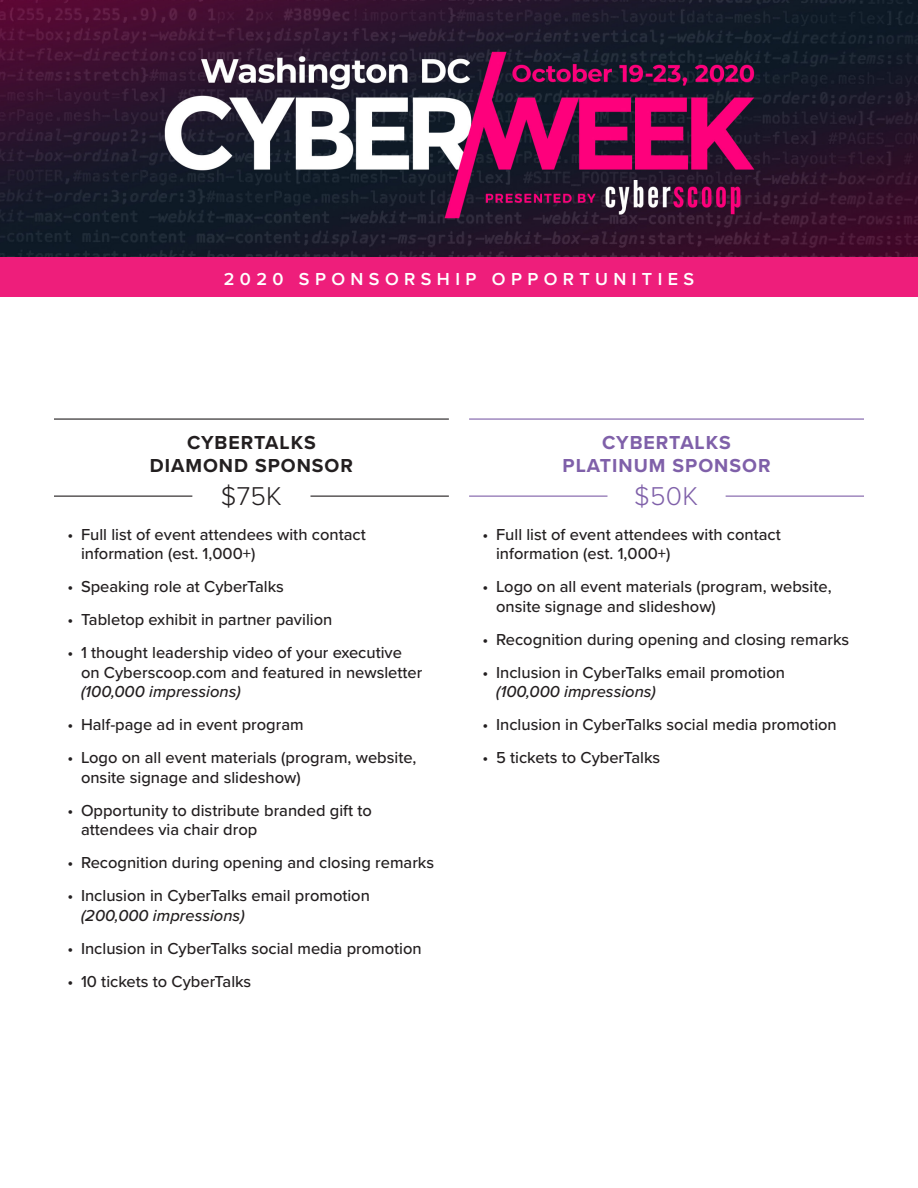
<style>
.page{position:relative;width:918px;height:1188px;background:#fff}
.page>*{position:absolute;margin:0;border:0;box-sizing:border-box;transform-origin:0 0}
.t1{font:300 26.7px "Proxima Nova";color:#231f20}
.t2{font:300 26.7px "Proxima Nova";color:#7f60a9}
.t3{font:700 19.5px/22.5px "Proxima Nova";letter-spacing:.05em;color:#7f60a9;text-align:center}
.t4{font:700 19.5px/22.5px "Proxima Nova";letter-spacing:.05em;color:#231f20;text-align:center}
.t5{font:600 18px "Proxima Nova";letter-spacing:.3em;color:#fff}
.t6{font:500 16.5px/19.5px "Proxima Nova";color:#231f20}
.s1{font-style:italic}
</style>
<div class="page">
<hr style="left:54px;top:418px;width:395px;height:2px;background:#231f20">
<hr style="left:469px;top:418px;width:395px;height:2px;background:#7f60a9">
<hr style="left:54px;top:496px;width:138px;height:1px;background:#231f20">
<hr style="left:310px;top:496px;width:139px;height:1px;background:#231f20">
<hr style="left:469px;top:496px;width:139px;height:1px;background:#7f60a9">
<hr style="left:726px;top:496px;width:138px;height:1px;background:#7f60a9">
<img style="left:0;top:0;width:918px;height:258px">
<div style="left:0;top:258px;width:918px;height:39px;background:#ee1e7b"></div>
<p class="t5" style="left:224px;top:265px;width:472px">2020 SPONSORSHIP OPPORTUNITIES</p>
<p class="t4" style="left:150px;top:431px;width:205px">CYBERTALKS<br>DIAMOND SPONSOR</p>
<p class="t3" style="left:563px;top:431px;width:210px">CYBERTALKS<br>PLATINUM SPONSOR</p>
<p class="t1" style="left:221px;top:476px;width:63px">$75K</p>
<p class="t2" style="left:634px;top:476px;width:65px">$50K</p>
<p class="t6" style="left:81px;top:524px;width:286px;text-indent:-14px">• Full list of event attendees with contact information (est. 1,000+)</p>
<p class="t6" style="left:68px;top:576px;width:218px">• Speaking role at CyberTalks</p>
<p class="t6" style="left:68px;top:609px;width:266px">• Tabletop exhibit in partner pavilion</p>
<p class="t6" style="left:81px;top:642px;width:343px;text-indent:-14px">• 1 thought leadership video of your executive on Cyberscoop.com and featured in newsletter <span class="s1">(100,000 impressions)</span></p>
<p class="t6" style="left:68px;top:714px;width:238px">• Half-page ad in event program</p>
<p class="t6" style="left:81px;top:747px;width:337px;text-indent:-14px">• Logo on all event materials (program, website, onsite signage and slideshow)</p>
<p class="t6" style="left:81px;top:800px;width:292px;text-indent:-14px">• Opportunity to distribute branded gift to attendees via chair drop</p>
<p class="t6" style="left:68px;top:852px;width:368px">• Recognition during opening and closing remarks</p>
<p class="t6" style="left:81px;top:885px;width:290px;text-indent:-14px">• Inclusion in CyberTalks email promotion <span class="s1">(200,000 impressions)</span></p>
<p class="t6" style="left:68px;top:938px;width:356px">• Inclusion in CyberTalks social media promotion</p>
<p class="t6" style="left:68px;top:971px;width:185px">• 10 tickets to CyberTalks</p>
<p class="t6" style="left:496px;top:524px;width:286px;text-indent:-14px">• Full list of event attendees with contact information (est. 1,000+)</p>
<p class="t6" style="left:496px;top:576px;width:337px;text-indent:-14px">• Logo on all event materials (program, website, onsite signage and slideshow)</p>
<p class="t6" style="left:483px;top:629px;width:368px">• Recognition during opening and closing remarks</p>
<p class="t6" style="left:496px;top:662px;width:290px;text-indent:-14px">• Inclusion in CyberTalks email promotion <span class="s1">(100,000 impressions)</span></p>
<p class="t6" style="left:483px;top:714px;width:356px">• Inclusion in CyberTalks social media promotion</p>
<p class="t6" style="left:483px;top:747px;width:179px">• 5 tickets to CyberTalks</p>
</div>
